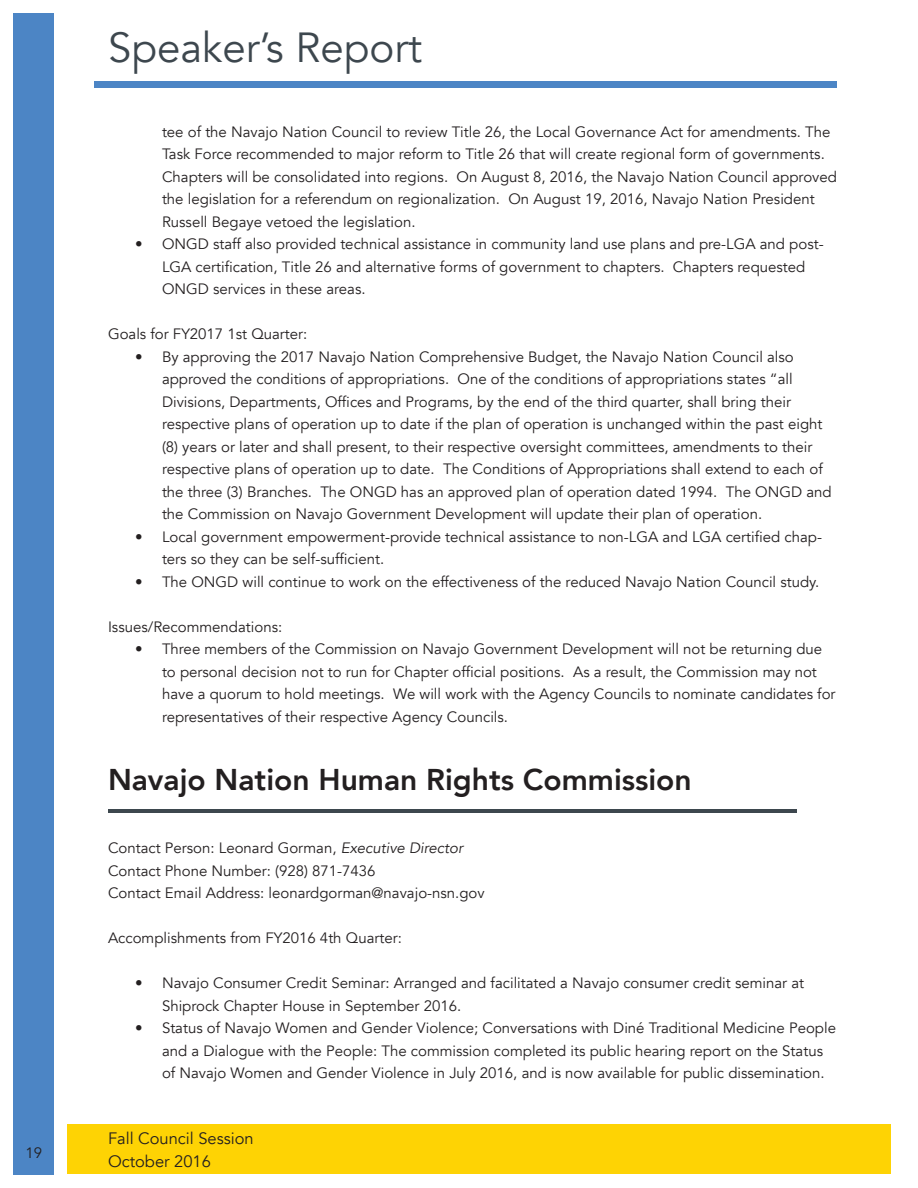
<style>
.page{position:relative;width:918px;height:1188px;background:#fff}
.page>*{position:absolute;margin:0;border:0;box-sizing:border-box;transform-origin:0 0}
.t1{font:42px "Avenir";color:#3d474e}
.t2{font:800 30px "Avenir";color:#231f20}
.t3{font:16.5px/22.5px "Avenir";color:#231f20}
.t4{font:15px/22.5px "Avenir";color:#231f20}
.s1{font-style:italic}
</style>
<div class="page">
<div style="left:14px;top:14px;width:40px;height:1161px;background:#4c85c5"></div>
<div style="left:94px;top:81px;width:743px;height:6px;background:#4c85c5"></div>
<div style="left:68px;top:1124px;width:823px;height:50px;background:#fed304"></div>
<hr style="left:108px;top:809px;width:688px;height:3px;background:#3d474e">
<p class="t4" style="left:25px;top:1142px;width:18px">19</p>
<h1 class="t1" style="left:108px;top:23px;width:316px">Speaker’s Report</h1>
<p class="t4" style="left:162px;top:120px;width:676px">tee of the Navajo Nation Council to review Title 26, the Local Governance Act for amendments. The Task Force recommended to major reform to Title 26 that will create regional form of governments.<br>Chapters will be consolidated into regions. On August 8, 2016, the Navajo Nation Council approved the legislation for a referendum on regionalization. On August 19, 2016, Navajo Nation President Russell Begaye vetoed the legislation.</p>
<p class="t4" style="left:162px;top:233px;width:663px;text-indent:-27px">• ONGD staff also provided technical assistance in community land use plans and pre-LGA and post-<br>LGA certification, Title 26 and alternative forms of government to chapters. Chapters requested<br>ONGD services in these areas.</p>
<p class="t4" style="left:108px;top:323px;width:201px">Goals for FY2017 1st Quarter:</p>
<p class="t4" style="left:162px;top:345px;width:671px;text-indent:-27px">• By approving the 2017 Navajo Nation Comprehensive Budget, the Navajo Nation Council also approved the conditions of appropriations. One of the conditions of appropriations states “all Divisions, Departments, Offices and Programs, by the end of the third quarter, shall bring their respective plans of operation up to date if the plan of operation is unchanged within the past eight (8) years or later and shall present, to their respective oversight committees, amendments to their respective plans of operation up to date. The Conditions of Appropriations shall extend to each of the three (3) Branches. The ONGD has an approved plan of operation dated 1994. The ONGD and the Commission on Navajo Government Development will update their plan of operation.</p>
<p class="t4" style="left:162px;top:525px;width:662px;text-indent:-27px">• Local government empowerment-provide technical assistance to non-LGA and LGA certified chap&shy;ters so they can be self-sufficient.</p>
<p class="t4" style="left:135px;top:570px;width:686px">• The ONGD will continue to work on the effectiveness of the reduced Navajo Nation Council study.</p>
<p class="t4" style="left:108px;top:615px;width:176px">Issues/Recommendations:</p>
<p class="t4" style="left:162px;top:638px;width:675px;text-indent:-27px">• Three members of the Commission on Navajo Government Development will not be returning due to personal decision not to run for Chapter official positions. As a result, the Commission may not have a quorum to hold meetings. We will work with the Agency Councils to nominate candidates for representatives of their respective Agency Councils.</p>
<p class="t2" style="left:108px;top:757px;width:585px">Navajo Nation Human Rights Commission</p>
<p class="t4" style="left:108px;top:837px;width:357px">Contact Person: Leonard Gorman, <span class="s1">Executive Director</span></p>
<p class="t4" style="left:108px;top:859px;width:269px">Contact Phone Number: (928) 871-7436</p>
<p class="t4" style="left:108px;top:882px;width:378px">Contact Email Address: leonardgorman@navajo-nsn.gov</p>
<p class="t4" style="left:108px;top:927px;width:295px">Accomplishments from FY2016 4th Quarter:</p>
<p class="t4" style="left:162px;top:972px;width:644px;text-indent:-27px">• Navajo Consumer Credit Seminar: Arranged and facilitated a Navajo consumer credit seminar at<br>Shiprock Chapter House in September 2016.</p>
<p class="t4" style="left:162px;top:1017px;width:676px;text-indent:-27px">• Status of Navajo Women and Gender Violence; Conversations with Diné Traditional Medicine People and a Dialogue with the People: The commission completed its public hearing report on the Status of Navajo Women and Gender Violence in July 2016, and is now available for public dissemination.</p>
<p class="t3" style="left:108px;top:1127px;width:147px">Fall Council Session<br>October 2016</p>
</div>
